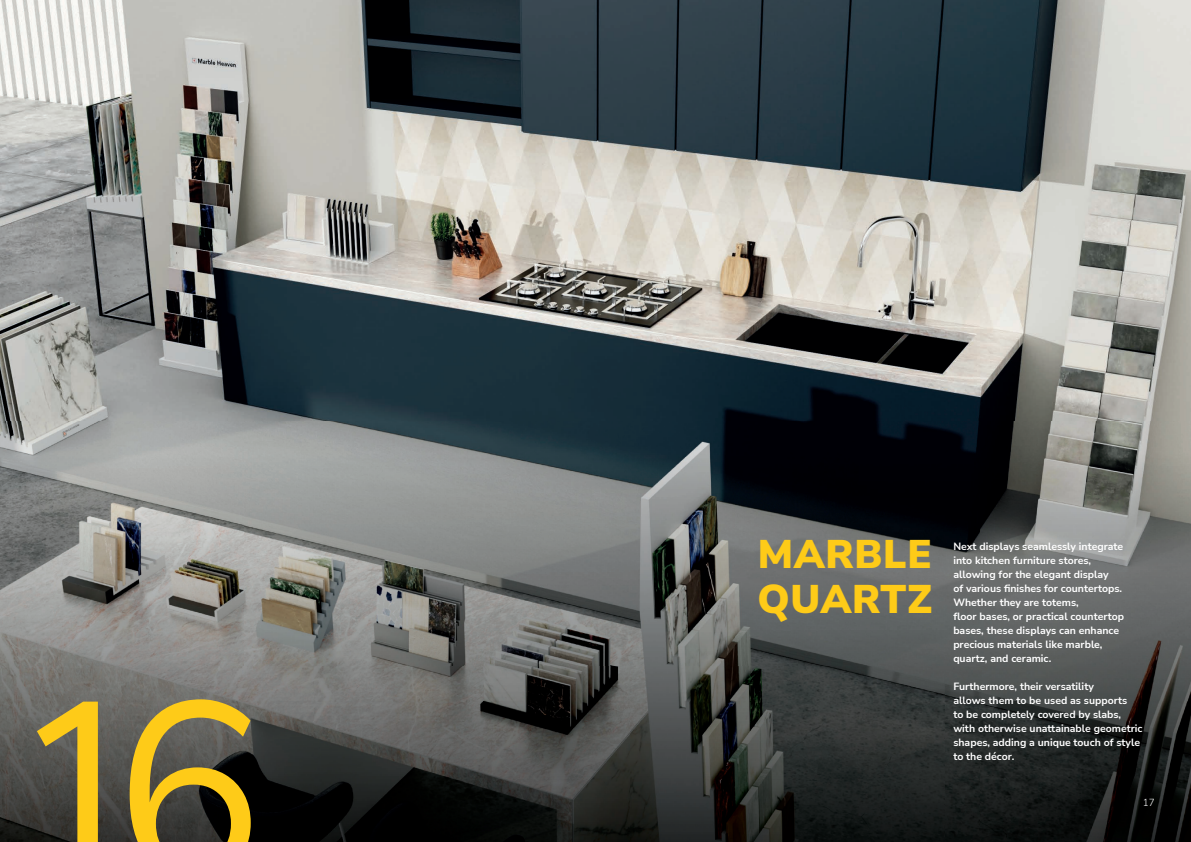
<style>
.page{position:relative;width:1191px;height:842px;background:#fff}
.page>*{position:absolute;margin:0;border:0;box-sizing:border-box;transform-origin:0 0}
.t1{font:250px "Nunito Sans";color:#fecb18}
.t2{font:900 40px/45px "Nunito Sans";letter-spacing:.02em;color:#fecb18}
.t3{font:700 10.5px/14px "Nunito Sans";color:#fff}
.t4{font:300 10px "Nunito Sans";color:#fff}
</style>
<div class="page">
<img style="left:0;top:0;width:1191px;height:842px">
<h1 class="t1" style="left:6px;top:617px;width:259px">16</h1>
<h2 class="t2" style="left:757px;top:530px;width:176px">MARBLE<br>QUARTZ</h2>
<p class="t3" style="left:953px;top:539px;width:172px">Next displays seamlessly integrate into kitchen furniture stores, allowing for the elegant display<br>of various finishes for countertops.<br>Whether they are totems,<br>floor bases, or practical countertop bases, these displays can enhance precious materials like marble, quartz, and ceramic.</p>
<p class="t3" style="left:953px;top:679px;width:191px">Furthermore, their versatility<br>allows them to be used as supports<br>to be completely covered by slabs, with otherwise unattainable geometric shapes, adding a unique touch of style to the décor.</p>
<p class="t4" style="left:1143px;top:796px;width:13px">17</p>
</div>
